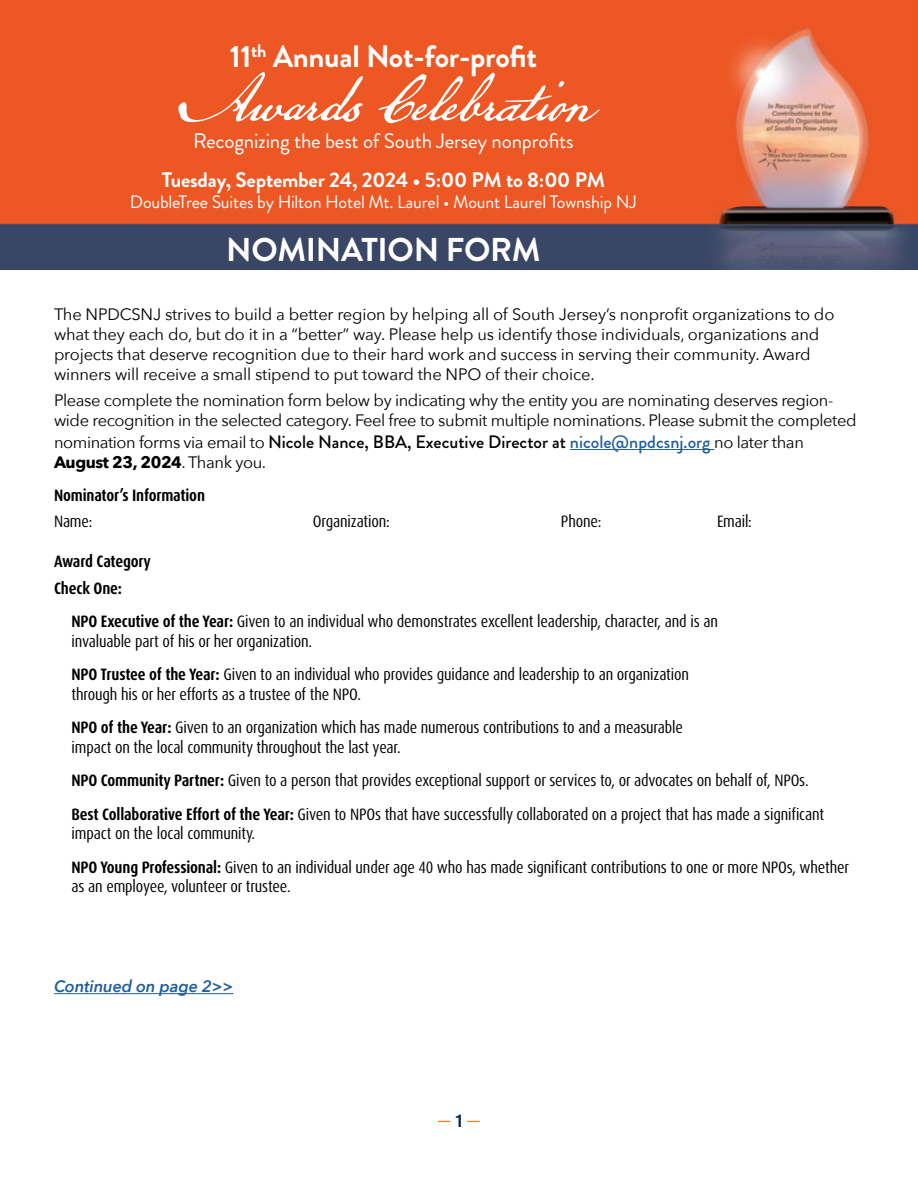
<style>
.page{position:relative;width:918px;height:1188px;background:#fff}
.page>*{position:absolute;margin:0;border:0;box-sizing:border-box;transform-origin:0 0}
.t1{font:73.8px "American Scribe";letter-spacing:-.01em;color:#fff}
.t2{font:700 33px "Brandon Grotesque";letter-spacing:-.01em;color:#fff}
.t3{font:700 30.9px "Brandon Grotesque";letter-spacing:-.01em;color:#fff}
.t4{font:21px "Brandon Grotesque";letter-spacing:-.01em;color:#fff}
.t5{font:700 21px "Brandon Grotesque";letter-spacing:-.01em;color:#fff}
.t6{font:18px "Brandon Grotesque";letter-spacing:-.01em;color:#fff}
.t7{font:700 condensed 18px "Dax Pro";color:#f58220}
.t8{font:condensed 16.5px/19.8px "Dax Pro";letter-spacing:-.01em;color:#000}
.t9{font:16.5px/19.8px "Avenir Next";letter-spacing:-.01em;color:#000}
.t10{font:700 condensed 16.5px/26.5px "Dax Pro";letter-spacing:-.01em;color:#000}
.t11{font:italic 600 16.5px "Avenir Next";letter-spacing:-.01em;color:#215e9e}
.s1{font-family:"Brandon Grotesque";font-weight:500;font-size:18px}
.s2{font-family:"Brandon Grotesque";font-weight:500;font-size:18px;color:#215e9e}
.s3{font-weight:700}
.s4{color:#052955}
</style>
<div class="page">
<hr style="left:570px;top:449px;width:144px;height:1px;background:#215e9e">
<hr style="left:54px;top:993px;width:180px;height:1px;background:#215e9e">
<img style="left:0;top:0;width:918px;height:270px">
<h3 class="t3" style="left:230px;top:35px;width:309px">11<sup>th</sup> Annual Not-for-profit</h3>
<h1 class="t1" style="left:174px;top:50px;width:428px">Awards Celebration</h1>
<p class="t4" style="left:193px;top:126px;width:382px">Recognizing the best of South Jersey nonprofits</p>
<p class="t5" style="left:162px;top:165px;width:445px">Tuesday, September 24, 2024 • 5:00 PM to 8:00 PM</p>
<p class="t6" style="left:130px;top:190px;width:508px">DoubleTree Suites by Hilton Hotel Mt. Laurel • Mount Laurel Township NJ</p>
<h2 class="t2" style="left:226px;top:226px;width:316px">NOMINATION FORM</h2>
<p class="t9" style="left:54px;top:304px;width:782px">The NPDCSNJ strives to build a better region by helping all of South Jersey’s nonprofit organizations to do what they each do, but do it in a “better” way. Please help us identify those individuals, organizations and projects that deserve recognition due to their hard work and success in serving their community. Award winners will receive a small stipend to put toward the NPO of their choice.</p>
<p class="t9" style="left:54px;top:390px;width:804px">Please complete the nomination form below by indicating why the entity you are nominating deserves region&shy;wide recognition in the selected category. Feel free to submit multiple nominations. Please submit the completed</p>
<p class="t9" style="left:54px;top:431px;width:751px">nomination forms via email to <span class="s1">Nicole Nance, BBA, Executive Director at</span> <span class="s2">nicole@npdcsnj.org</span> no later than<br><span class="s3">August 23, 2024</span>. Thank you.</p>
<p class="t10" style="left:54px;top:482px;width:153px">Nominator’s Information</p>
<p class="t8" style="left:54px;top:512px;width:40px">Name:</p>
<p class="t8" style="left:313px;top:512px;width:78px">Organization:</p>
<p class="t8" style="left:561px;top:512px;width:42px">Phone:</p>
<p class="t8" style="left:717px;top:512px;width:36px">Email:</p>
<p class="t10" style="left:54px;top:548px;width:99px">Award Category<br>Check One:</p>
<p class="t8" style="left:72px;top:612px;width:648px"><span class="s3">NPO Executive of the Year:</span> Given to an individual who demonstrates excellent leadership, character, and is an invaluable part of his or her organization.</p>
<p class="t8" style="left:72px;top:665px;width:619px"><span class="s3">NPO Trustee of the Year:</span> Given to an individual who provides guidance and leadership to an organization through his or her efforts as a trustee of the NPO.</p>
<p class="t8" style="left:72px;top:718px;width:613px"><span class="s3">NPO of the Year:</span> Given to an organization which has made numerous contributions to and a measurable impact on the local community throughout the last year.</p>
<p class="t8" style="left:72px;top:764px;width:754px;line-height:33.3px"><span class="s3">NPO Community Partner:</span> Given to a person that provides exceptional support or services to, or advocates on behalf of, NPOs.<br><span class="s3">Best Collaborative Effort of the Year:</span> Given to NPOs that have successfully collaborated on a project that has made a significant</p>
<p class="t8" style="left:72px;top:817px;width:779px;line-height:33.3px">impact on the local community.<br><span class="s3">NPO Young Professional:</span> Given to an individual under age 40 who has made significant contributions to one or more NPOs, whether</p>
<p class="t8" style="left:72px;top:877px;width:221px">as an employee, volunteer or trustee.</p>
<p class="t11" style="left:54px;top:973px;width:181px">Continued on page 2&gt;&gt;</p>
<p class="t7" style="left:438px;top:1109px;width:43px">— <span class="s4">1</span> —</p>
</div>
